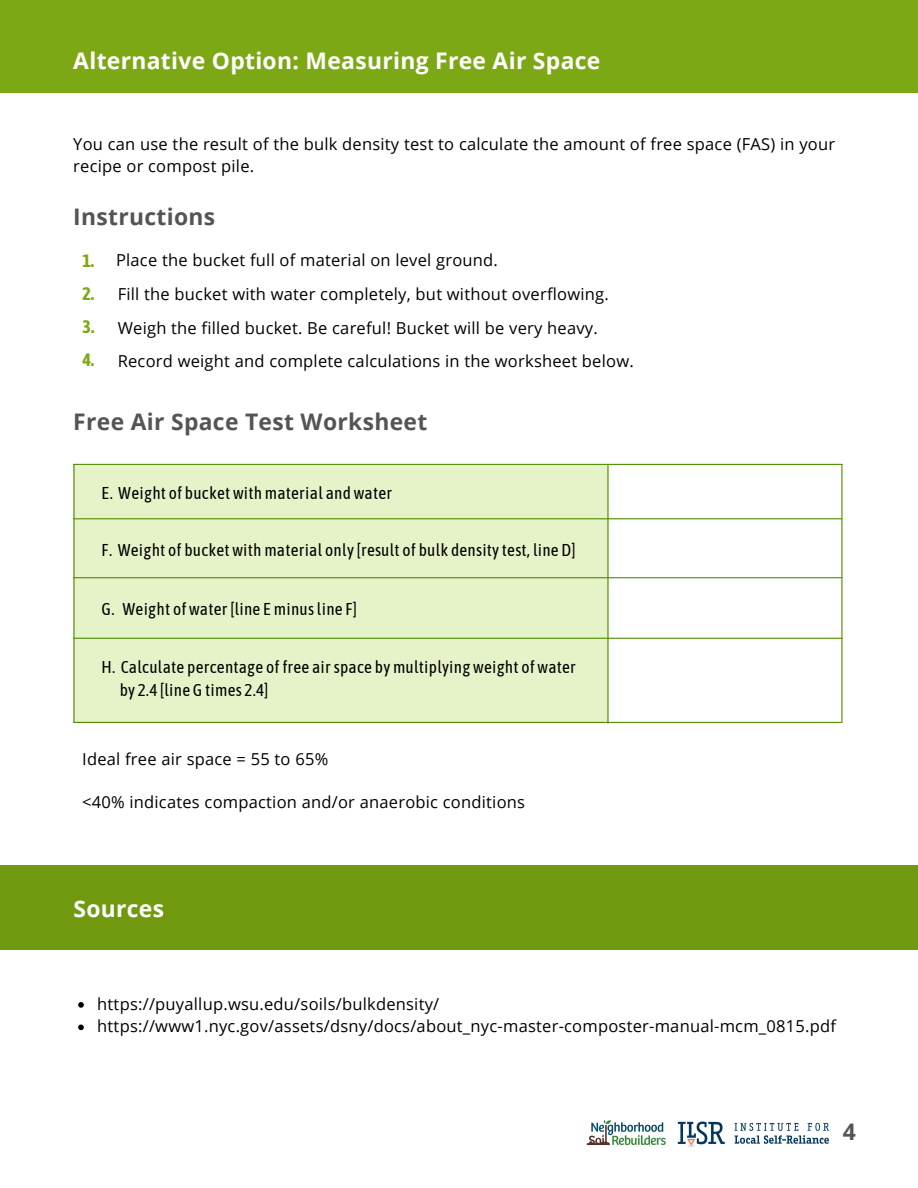
<style>
.page{position:relative;width:918px;height:1188px;background:#fff}
.page>*{position:absolute;margin:0;border:0;box-sizing:border-box;transform-origin:0 0}
.t1{font:700 22.8px "Open Sans";letter-spacing:.015em;color:#fff}
.t2{font:700 22.8px "Open Sans";letter-spacing:.015em;color:#545454}
.t3{font:700 18px "Asap Condensed";color:#7da815}
.t4{font:17.1px "Asap Condensed";letter-spacing:.015em;color:#000}
.t5{font:16.5px/22.5px "Open Sans";letter-spacing:.015em;color:#000}
</style>
<div class="page">
<div style="left:0;top:0;width:918px;height:92px;background:#7da815"></div>
<div style="left:73px;top:464px;width:536px;height:259px;background:#e6f2c8"></div>
<hr style="left:74px;top:518px;width:768px;height:1px;background:#518d00">
<hr style="left:74px;top:577px;width:768px;height:1px;background:#518d00">
<hr style="left:74px;top:638px;width:768px;height:1px;background:#518d00">
<div style="left:0;top:865px;width:918px;height:85px;background:#719910"></div>
<img style="left:677px;top:1121px;width:153px;height:26px">
<svg style="left:78px;top:1002px;width:6px;height:6px"></svg>
<svg style="left:78px;top:1025px;width:6px;height:5px"></svg>
<hr style="left:74px;top:722px;width:768px;height:1px;background:#518d00">
<hr style="left:74px;top:464px;width:768px;height:1px;background:#518d00">
<hr style="left:73px;top:464px;width:2px;height:258px;background:#518d00">
<hr style="left:607px;top:466px;width:2px;height:257px;background:#518d00">
<hr style="left:841px;top:464px;width:2px;height:258px;background:#518d00">
<img style="left:586px;top:1120px;width:80px;height:25px">
<p class="t1" style="left:73px;top:44px;width:529px">Alternative Option: Measuring Free Air Space</p>
<p class="t5" style="left:73px;top:132px;width:763px">You can use the result of the bulk density test to calculate the amount of free space (FAS) in your recipe or compost pile.</p>
<p class="t2" style="left:73px;top:201px;width:143px">Instructions</p>
<p class="t5" style="left:116px;top:249px;width:383px">Place the bucket full of material on level ground.</p>
<p class="t5" style="left:118px;top:283px;width:493px">Fill the bucket with water completely, but without overflowing.</p>
<p class="t3" style="left:82px;top:250px;width:13px">1.</p>
<p class="t3" style="left:82px;top:283px;width:13px">2.</p>
<p class="t3" style="left:83px;top:316px;width:13px">3.</p>
<p class="t3" style="left:82px;top:349px;width:13px">4.</p>
<p class="t5" style="left:118px;top:316px;width:482px">Weigh the filled bucket. Be careful! Bucket will be very heavy.</p>
<p class="t5" style="left:118px;top:350px;width:518px">Record weight and complete calculations in the worksheet below.</p>
<p class="t2" style="left:73px;top:406px;width:356px">Free Air Space Test Worksheet</p>
<p class="t4" style="left:102px;top:483px;width:292px">E. Weight of bucket with material and water</p>
<p class="t4" style="left:102px;top:540px;width:476px">F. Weight of bucket with material only[result of bulk densitytest, line D]</p>
<p class="t4" style="left:102px;top:599px;width:257px">G. Weight of water[line E minusline F]</p>
<p class="t4" style="left:102px;top:657px;width:476px">H. Calculate percentage of free airspace by multiplying weight of water</p>
<p class="t4" style="left:120px;top:680px;width:150px">by 2.4 [line G times 2.4]</p>
<p class="t5" style="left:82px;top:748px;width:248px">Ideal free air space = 55 to 65%</p>
<p class="t5" style="left:82px;top:791px;width:444px">&lt;40% indicates compaction and/or anaerobic conditions</p>
<p class="t1" style="left:73px;top:892px;width:92px">Sources</p>
<p class="t5" style="left:97px;top:992px;width:344px">https://puyallup.wsu.edu/soils/bulkdensity/</p>
<p class="t5" style="left:97px;top:1015px;width:740px">https://www1.nyc.gov/assets/dsny/docs/about_nyc-master-composter-manual-mcm_0815.pdf</p>
<p class="t2" style="left:843px;top:1116px;width:15px">4</p>
</div>
